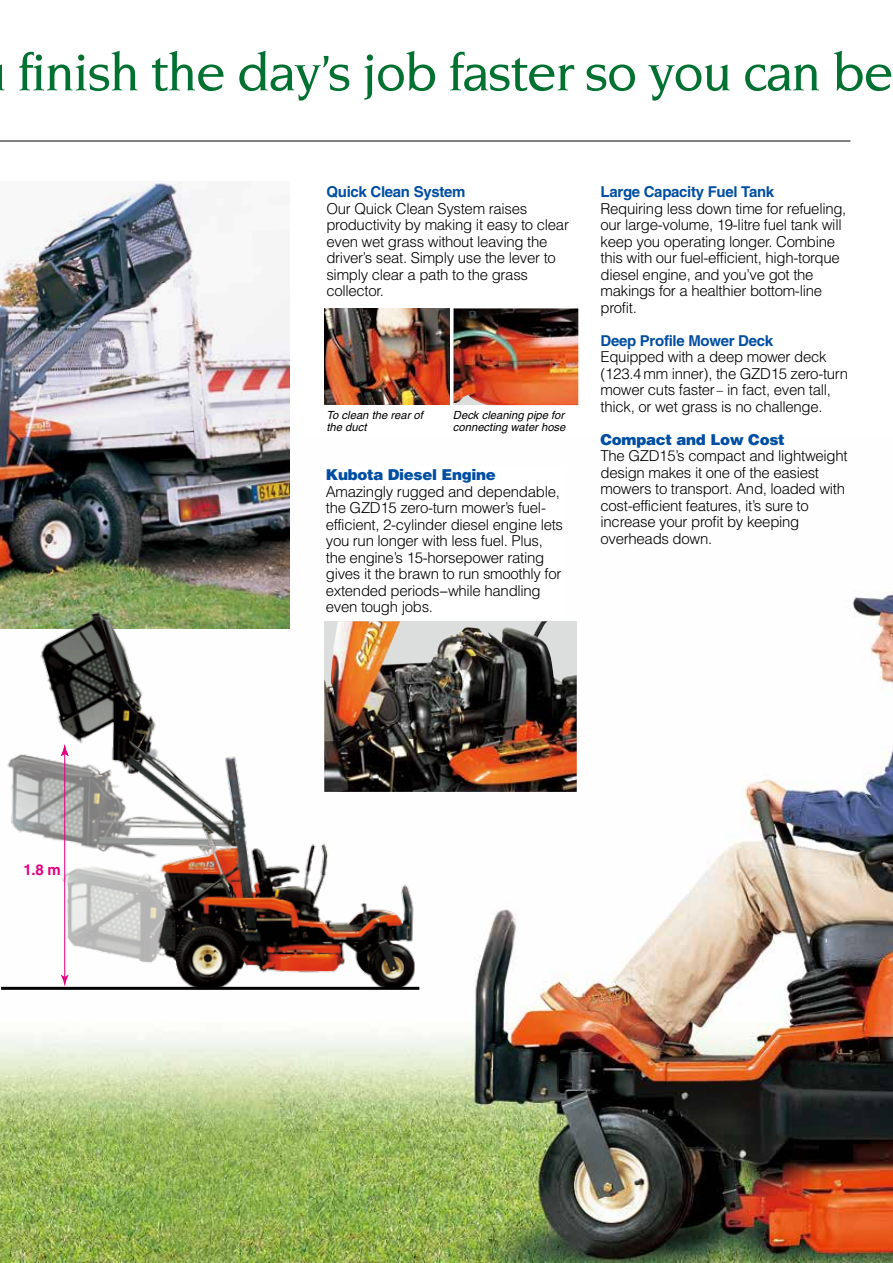
<style>
.page{position:relative;width:893px;height:1263px;background:#fff}
.page>*{position:absolute;margin:0;border:0;box-sizing:border-box;transform-origin:0 0}
.t1{font:500 54px "Novarese";letter-spacing:-.025em;color:#007130}
.t2{font:300 15px/16.5px "Helvetica";letter-spacing:-.02em;color:#000}
.t3{font:700 15px "Helvetica";letter-spacing:-.02em;color:#004ea2}
.t4{font:900 15px "Helvetica";letter-spacing:-.02em;color:#004ea2}
.t5{font:700 15px "Helvetica";color:#e4007f}
.t6{font:italic 11.25px/12px "Helvetica";color:#000}
.s1{font-family:"Koz Min Pro";font-weight:400}
</style>
<div class="page">
<img style="left:0;top:436px;width:893px;height:827px">
<img style="left:0;top:182px;width:289px;height:428px">
<div style="left:324px;top:466px;width:242px;height:153px;background:#fff"></div>
<hr style="left:0;top:141px;width:850px;height:1px;background:#000">
<img style="left:0;top:610px;width:429px;height:401px">
<hr style="left:1px;top:987px;width:418px;height:3px;background:#000">
<img style="left:325px;top:308px;width:124px;height:97px">
<img style="left:454px;top:308px;width:124px;height:97px">
<img style="left:324px;top:621px;width:253px;height:171px">
<img style="left:333px;top:621px;width:208px;height:43px">
<hr style="left:64px;top:753px;width:1px;height:225px;background:#e4007f">
<svg style="left:61px;top:975px;width:8px;height:11px"></svg>
<svg style="left:61px;top:744px;width:8px;height:12px"></svg>
<h1 class="t1" style="left:18px;top:43px;width:878px">finish the day’s job faster so you can be</h1>
<p class="t5" style="left:24px;top:860px;width:39px">1.8 m</p>
<p class="t3" style="left:326px;top:183px;width:141px">Quick Clean System</p>
<p class="t2" style="left:326px;top:200px;width:244px">Our Quick Clean System raises productivity by making it easy to clear even wet grass without leaving the driver’s seat. Simply use the lever to simply clear a path to the grass collector.</p>
<p class="t6" style="left:326px;top:409px;width:98px">To clean the rear of the duct</p>
<p class="t6" style="left:453px;top:409px;width:114px">Deck cleaning pipe for connecting water hose</p>
<p class="t4" style="left:326px;top:465px;width:172px">Kubota Diesel Engine</p>
<p class="t2" style="left:326px;top:483px;width:239px">Amazingly rugged and dependable, the GZD15 zero-turn mower’s fuel&shy;efficient, 2-cylinder diesel engine lets you run longer with less fuel. Plus, the engine’s 15-horsepower rating gives it the brawn to run smoothly for extended periods--while handling even tough jobs.</p>
<p class="t3" style="left:601px;top:183px;width:175px">Large Capacity Fuel Tank</p>
<p class="t2" style="left:601px;top:200px;width:247px">Requiring less down time for refueling, our large-volume, 19-litre fuel tank will keep you operating longer. Combine this with our fuel-efficient, high-torque diesel engine, and you’ve got the makings for a healthier bottom-line profit.</p>
<p class="t3" style="left:601px;top:331px;width:174px">Deep Profile Mower Deck</p>
<p class="t2" style="left:601px;top:348px;width:249px">Equipped with a deep mower deck (123.4mm inner), the GZD15 zero-turn mower cuts faster<span class="s1">–</span> in fact, even tall, thick, or wet grass is no challenge.</p>
<p class="t4" style="left:601px;top:430px;width:186px">Compact and Low Cost</p>
<p class="t2" style="left:601px;top:447px;width:249px">The GZD15’s compact and lightweight design makes it one of the easiest mowers to transport. And, loaded with cost-efficient features, it’s sure to increase your profit by keeping overheads down.</p>
</div>
